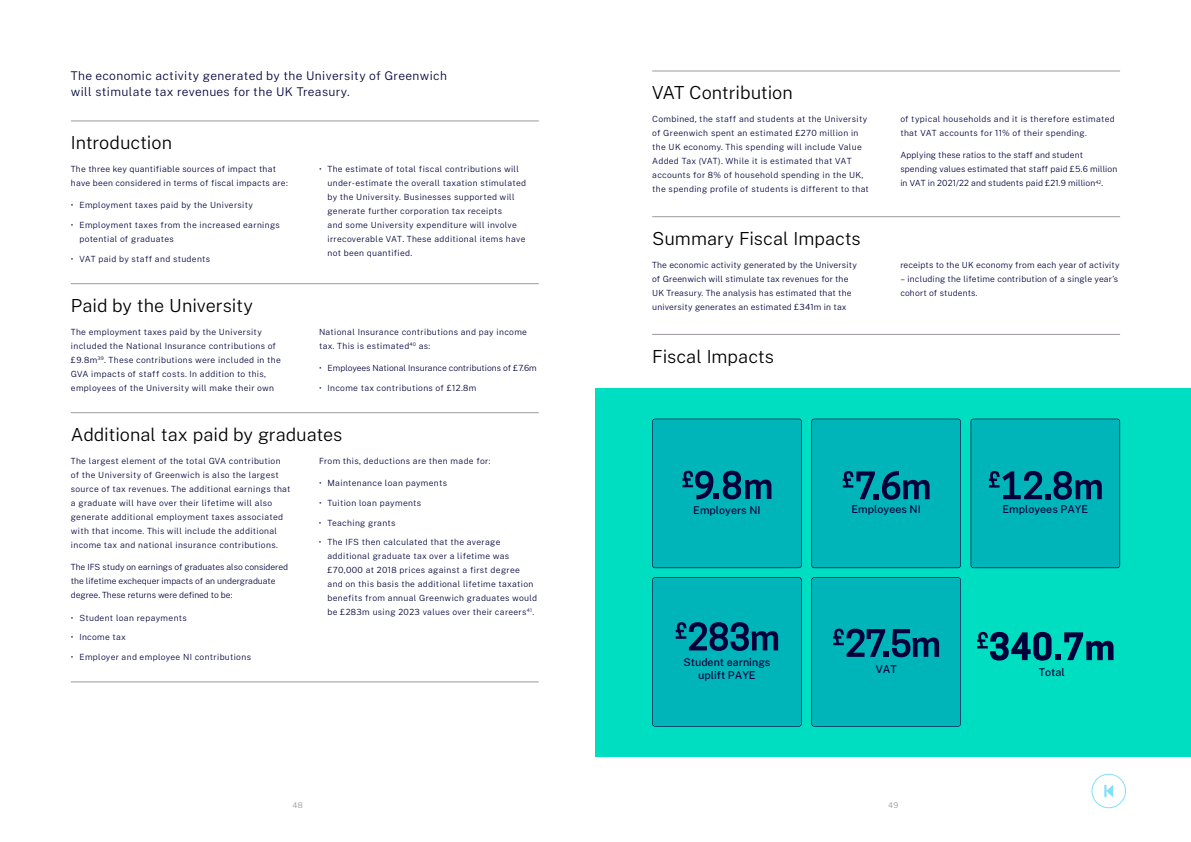
<style>
.page{position:relative;width:1191px;height:842px;background:#fff}
.page>*{position:absolute;margin:0;border:0;box-sizing:border-box;transform-origin:0 0}
.t1{font:300 18px "Public Sans";color:#000}
.t2{font:300 12px/16px "Public Sans";letter-spacing:.03em;color:#00003b}
.t3{font:500 10.7px/12.8px "Public Sans";color:#00003b;text-align:center}
.t4{font:300 8.5px/14px "Public Sans";letter-spacing:.035em;color:#00003b}
.t5{font:300 8.5px "Public Sans";color:#00003b}
.t6{font:300 8.5px "Public Sans";letter-spacing:.01em;color:#00003b}
.t7{font:300 8.5px "Public Sans";letter-spacing:-.005em;color:#00003b}
.t8{font:300 8px "Public Sans";color:#9d989e}
</style>
<div class="page">
<div style="left:1091px;top:774px;width:34px;height:34px;border:1px solid #00c1f2;border-radius:50%"></div>
<svg style="left:1104px;top:785px;width:9px;height:12px"></svg>
<div style="left:595px;top:388px;width:596px;height:369px;background:#00dec2"></div>
<hr style="left:652px;top:71px;width:468px;height:1px;background:#9d989e">
<hr style="left:652px;top:217px;width:468px;height:1px;background:#9d989e">
<hr style="left:652px;top:334px;width:468px;height:1px;background:#9d989e">
<hr style="left:71px;top:121px;width:468px;height:1px;background:#9d989e">
<hr style="left:71px;top:283px;width:468px;height:1px;background:#9d989e">
<hr style="left:71px;top:412px;width:468px;height:1px;background:#9d989e">
<hr style="left:71px;top:682px;width:468px;height:1px;background:#9d989e">
<svg style="left:652px;top:419px;width:149px;height:149px;background:#00aab2"></svg>
<svg style="left:970px;top:419px;width:150px;height:149px;background:#00a8b0"></svg>
<svg style="left:652px;top:577px;width:149px;height:150px;background:#00a8b1"></svg>
<svg style="left:811px;top:419px;width:150px;height:149px;background:#00a9b1"></svg>
<svg style="left:811px;top:577px;width:150px;height:150px;background:#00a7af"></svg>
<svg style="left:977px;top:632px;width:136px;height:29px"></svg>
<h2 class="t2" style="left:71px;top:68px;width:377px">The economic activity generated by the University of Greenwich will stimulate tax revenues for the UK Treasury.</h2>
<h1 class="t1" style="left:71px;top:132px;width:103px">Introduction</h1>
<p class="t4" style="left:71px;top:162px;width:207px">The three key quantifiable sources of impact that</p>
<p class="t4" style="left:319px;top:162px;width:201px">• The estimate of total fiscal contributions will</p>
<p class="t4" style="left:71px;top:176px;width:218px">have been considered in terms of fiscal impacts are:</p>
<p class="t4" style="left:327px;top:176px;width:200px">under-estimate the overall taxation stimulated by the University. Businesses supported will</p>
<p class="t4" style="left:71px;top:198px;width:184px">• Employment taxes paid by the University</p>
<p class="t4" style="left:327px;top:204px;width:176px">generate further corporation tax receipts</p>
<p class="t4" style="left:71px;top:218px;width:211px">• Employment taxes from the increased earnings</p>
<p class="t4" style="left:327px;top:218px;width:191px">and some University expenditure will involve</p>
<p class="t4" style="left:79px;top:232px;width:96px">potential of graduates</p>
<p class="t4" style="left:327px;top:232px;width:200px">irrecoverable VAT. These additional items have not been quantified.</p>
<p class="t4" style="left:71px;top:252px;width:141px">• VAT paid by staff and students</p>
<h1 class="t1" style="left:71px;top:294px;width:184px">Paid by the University</h1>
<p class="t4" style="left:71px;top:324px;width:192px">The employment taxes paid by the University</p>
<p class="t4" style="left:319px;top:324px;width:209px">National Insurance contributions and pay income</p>
<p class="t4" style="left:71px;top:338px;width:207px">included the National Insurance contributions of</p>
<p class="t4" style="left:319px;top:338px;width:113px">tax. This is estimated<sup>40</sup> as:</p>
<p class="t4" style="left:71px;top:352px;width:211px">£9.8m<sup>39</sup>. These contributions were included in the</p>
<p class="t5" style="left:319px;top:363px;width:219px">• Employees National Insurance contributions of £7.6m</p>
<p class="t4" style="left:71px;top:366px;width:205px">GVA impacts of staff costs. In addition to this, employees of the University will make their own</p>
<p class="t4" style="left:319px;top:381px;width:159px">• Income tax contributions of £12.8m</p>
<h1 class="t1" style="left:71px;top:423px;width:273px">Additional tax paid by graduates</h1>
<p class="t4" style="left:71px;top:453px;width:211px">The largest element of the total GVA contribution</p>
<p class="t4" style="left:319px;top:453px;width:173px">From this, deductions are then made for:</p>
<p class="t4" style="left:71px;top:467px;width:209px">of the University of Greenwich is also the largest</p>
<p class="t4" style="left:319px;top:476px;width:130px">• Maintenance loan payments</p>
<p class="t4" style="left:71px;top:481px;width:221px">source of tax revenues. The additional earnings that a graduate will have over their lifetime will also</p>
<p class="t4" style="left:319px;top:496px;width:104px">• Tuition loan payments</p>
<p class="t4" style="left:71px;top:509px;width:213px">generate additional employment taxes associated</p>
<p class="t4" style="left:71px;top:523px;width:209px">with that income. This will include the additional income tax and national insurance contributions.</p>
<p class="t4" style="left:319px;top:515px;width:78px">• Teaching grants</p>
<p class="t4" style="left:327px;top:535px;width:183px;text-indent:-8px">• The IFS then calculated that the average additional graduate tax over a lifetime was</p>
<p class="t5" style="left:71px;top:562px;width:219px">The IFS study on earnings of graduates also considered</p>
<p class="t4" style="left:327px;top:563px;width:194px">£70,000 at 2018 prices against a first degree</p>
<p class="t5" style="left:71px;top:576px;width:206px">the lifetime exchequer impacts of an undergraduate</p>
<p class="t4" style="left:327px;top:577px;width:207px">and on this basis the additional lifetime taxation</p>
<p class="t7" style="left:71px;top:590px;width:163px">degree. These returns were defined to be:</p>
<p class="t4" style="left:327px;top:591px;width:211px">benefits from annual Greenwich graduates would be £283m using 2023 values over their careers<sup>41</sup>.</p>
<p class="t4" style="left:71px;top:610px;width:117px">• Student loan repayments</p>
<p class="t4" style="left:71px;top:630px;width:57px">• Income tax</p>
<p class="t4" style="left:71px;top:650px;width:182px">• Employer and employee NI contributions</p>
<h1 class="t1" style="left:652px;top:82px;width:142px">VAT Contribution</h1>
<p class="t4" style="left:652px;top:112px;width:217px">Combined, the staff and students at the University</p>
<p class="t4" style="left:900px;top:112px;width:216px">of typical households and it is therefore estimated</p>
<p class="t4" style="left:652px;top:126px;width:208px">of Greenwich spent an estimated £270 million in</p>
<p class="t4" style="left:900px;top:126px;width:188px">that VAT accounts for 11% of their spending.</p>
<p class="t4" style="left:652px;top:140px;width:211px">the UK economy. This spending will include Value</p>
<p class="t6" style="left:900px;top:150px;width:184px">Applying these ratios to the staff and student</p>
<p class="t4" style="left:652px;top:154px;width:201px">Added Tax (VAT). While it is estimated that VAT</p>
<p class="t6" style="left:900px;top:164px;width:218px">spending values estimated that staff paid £5.6 million</p>
<p class="t4" style="left:652px;top:168px;width:213px">accounts for 8% of household spending in the UK,</p>
<p class="t6" style="left:900px;top:178px;width:204px">in VAT in 2021/22 and students paid £21.9 million<sup>42</sup>.</p>
<p class="t4" style="left:652px;top:182px;width:218px">the spending profile of students is different to that</p>
<h1 class="t1" style="left:652px;top:227px;width:210px">Summary Fiscal Impacts</h1>
<p class="t4" style="left:652px;top:257px;width:206px">The economic activity generated by the University</p>
<p class="t4" style="left:900px;top:257px;width:221px">receipts to the UK economy from each year of activity</p>
<p class="t4" style="left:652px;top:271px;width:198px">of Greenwich will stimulate tax revenues for the</p>
<p class="t4" style="left:900px;top:271px;width:219px">– including the lifetime contribution of a single year’s</p>
<p class="t4" style="left:652px;top:285px;width:201px">UK Treasury. The analysis has estimated that the</p>
<p class="t4" style="left:900px;top:285px;width:79px">cohort of students.</p>
<p class="t4" style="left:652px;top:299px;width:196px">university generates an estimated £341m in tax</p>
<h1 class="t1" style="left:652px;top:345px;width:123px">Fiscal Impacts</h1>
<p class="t3" style="left:693px;top:503px;width:69px">Employers NI</p>
<p class="t3" style="left:1002px;top:503px;width:87px">Employees PAYE</p>
<p class="t3" style="left:851px;top:503px;width:71px">Employees NI</p>
<p class="t3" style="left:683px;top:656px;width:89px">Student earnings uplift PAYE</p>
<p class="t3" style="left:875px;top:662px;width:22px">VAT</p>
<p class="t3" style="left:1038px;top:665px;width:27px">Total</p>
<p class="t8" style="left:292px;top:800px;width:12px">48</p>
<p class="t8" style="left:888px;top:800px;width:12px">49</p>
</div>
